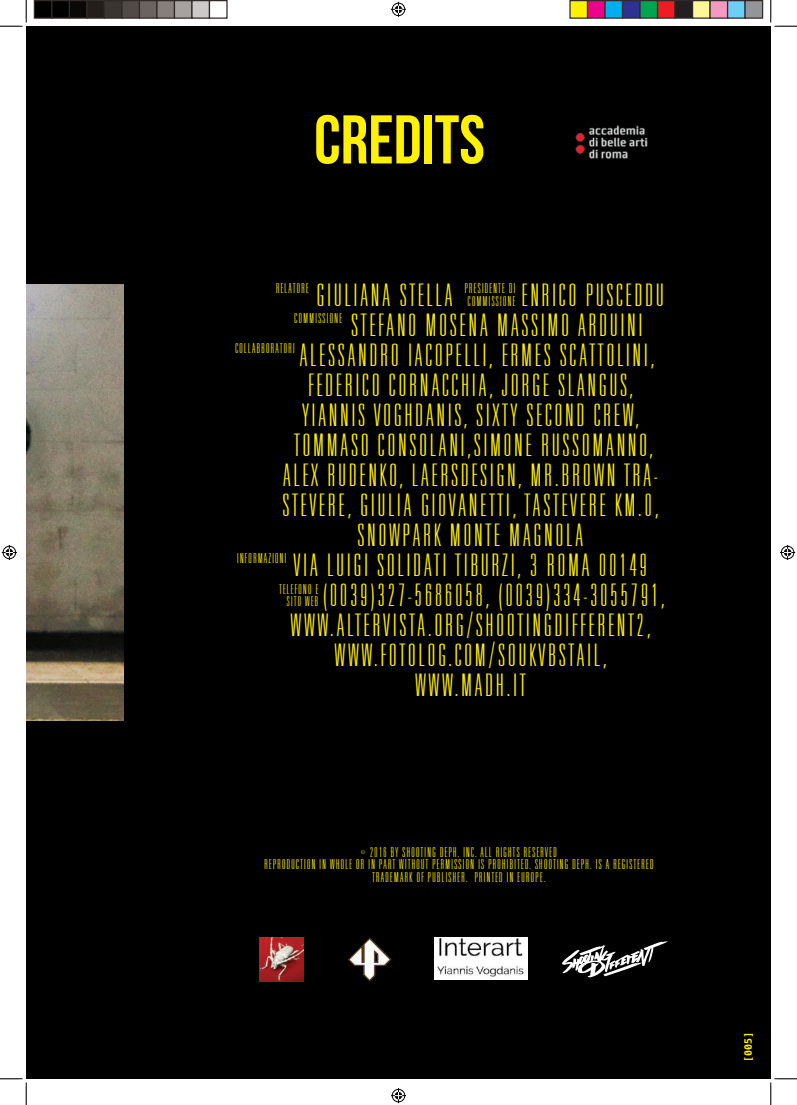
<style>
.page{position:relative;width:797px;height:1105px;background:#fff}
.page>*{position:absolute;margin:0;border:0;box-sizing:border-box;transform-origin:0 0}
.t1{font:68.75px "Bebas Neue";color:#fff101}
.t2{font:31.25px "Universal Accreditation";letter-spacing:.1em;color:#fff101}
.t3{font:13.75px/12.5px "Universal Accreditation";letter-spacing:.1em;color:#fff101;text-align:center}
.t4{font:700 10px "Menlo";color:#fff101}
</style>
<div class="page">
<div style="left:26px;top:26px;width:744px;height:1053px;background:#000"></div>
<img style="left:575px;top:125px;width:73px;height:34px">
<img style="left:26px;top:284px;width:97px;height:436px">
<svg style="left:562px;top:941px;width:105px;height:36px"></svg>
<img style="left:260px;top:937px;width:43px;height:44px">
<img style="left:434px;top:937px;width:94px;height:43px">
<img style="left:348px;top:937px;width:43px;height:44px">
<svg style="left:0;top:0;width:27px;height:27px"></svg>
<svg style="left:0;top:1078px;width:27px;height:27px"></svg>
<svg style="left:770px;top:0;width:27px;height:27px"></svg>
<svg style="left:770px;top:1078px;width:27px;height:27px"></svg>
<svg style="left:391px;top:2px;width:15px;height:15px"></svg>
<svg style="left:391px;top:1088px;width:15px;height:15px"></svg>
<svg style="left:2px;top:545px;width:15px;height:15px"></svg>
<svg style="left:780px;top:545px;width:15px;height:15px"></svg>
<div style="left:34px;top:1px;width:18px;height:17px;background:#000"></div>
<div style="left:34px;top:0;width:18px;height:19px;border:1px solid #302a28"></div>
<div style="left:52px;top:1px;width:17px;height:17px;background:#000"></div>
<div style="left:51px;top:0;width:19px;height:19px;border:1px solid #302a28"></div>
<div style="left:69px;top:1px;width:18px;height:17px;background:#0c0806"></div>
<div style="left:69px;top:0;width:19px;height:19px;border:1px solid #302a28"></div>
<div style="left:87px;top:1px;width:17px;height:17px;background:#241e1b"></div>
<div style="left:86px;top:0;width:19px;height:19px;border:1px solid #302a28"></div>
<div style="left:104px;top:1px;width:18px;height:17px;background:#3b3532"></div>
<div style="left:104px;top:0;width:18px;height:19px;border:1px solid #302a28"></div>
<div style="left:122px;top:1px;width:17px;height:17px;background:#524a47"></div>
<div style="left:121px;top:0;width:19px;height:19px;border:1px solid #302a28"></div>
<div style="left:139px;top:1px;width:18px;height:17px;background:#6b6360"></div>
<div style="left:139px;top:0;width:19px;height:19px;border:1px solid #302a28"></div>
<div style="left:157px;top:1px;width:17px;height:17px;background:#867f7c"></div>
<div style="left:156px;top:0;width:19px;height:19px;border:1px solid #302a28"></div>
<div style="left:174px;top:1px;width:18px;height:17px;background:#a7a2a0"></div>
<div style="left:174px;top:0;width:18px;height:19px;border:1px solid #302a28"></div>
<div style="left:192px;top:1px;width:17px;height:17px;background:#cdc9c8"></div>
<div style="left:191px;top:0;width:19px;height:19px;border:1px solid #302a28"></div>
<div style="left:209px;top:0;width:19px;height:19px;border:1px solid #302a28"></div>
<div style="left:570px;top:1px;width:17px;height:17px;background:#fff101"></div>
<div style="left:569px;top:0;width:19px;height:19px;border:1px solid #302a28"></div>
<div style="left:587px;top:1px;width:18px;height:17px;background:#ed028c"></div>
<div style="left:587px;top:0;width:18px;height:19px;border:1px solid #302a28"></div>
<div style="left:605px;top:1px;width:17px;height:17px;background:#00aeef"></div>
<div style="left:604px;top:0;width:19px;height:19px;border:1px solid #302a28"></div>
<div style="left:622px;top:1px;width:18px;height:17px;background:#2e3092"></div>
<div style="left:622px;top:0;width:18px;height:19px;border:1px solid #302a28"></div>
<div style="left:640px;top:1px;width:17px;height:17px;background:#00a54f"></div>
<div style="left:639px;top:0;width:19px;height:19px;border:1px solid #302a28"></div>
<div style="left:657px;top:1px;width:18px;height:17px;background:#ee1d23"></div>
<div style="left:657px;top:0;width:18px;height:19px;border:1px solid #302a28"></div>
<div style="left:675px;top:1px;width:17px;height:17px;background:#231f20"></div>
<div style="left:674px;top:0;width:19px;height:19px;border:1px solid #302a28"></div>
<div style="left:692px;top:1px;width:18px;height:17px;background:#fff79a"></div>
<div style="left:692px;top:0;width:18px;height:19px;border:1px solid #302a28"></div>
<div style="left:710px;top:1px;width:17px;height:17px;background:#f499c2"></div>
<div style="left:709px;top:0;width:19px;height:19px;border:1px solid #302a28"></div>
<div style="left:727px;top:1px;width:18px;height:17px;background:#6bcff6"></div>
<div style="left:727px;top:0;width:18px;height:19px;border:1px solid #302a28"></div>
<div style="left:745px;top:1px;width:17px;height:17px;background:#939598"></div>
<div style="left:744px;top:0;width:19px;height:19px;border:1px solid #302a28"></div>
<h1 class="t1" style="left:314px;top:102px;width:172px">CREDITS</h1>
<p class="t2" style="left:317px;top:281px;width:137px">GIULIANA STELLA</p>
<p class="t2" style="left:522px;top:281px;width:143px">ENRICO PUSCEDDU</p>
<p class="t2" style="left:351px;top:311px;width:292px">STEFANO MOSENA MASSIMO ARDUINI</p>
<p class="t2" style="left:300px;top:341px;width:356px">ALESSANDRO IACOPELLI, ERMES SCATTOLINI,</p>
<p class="t2" style="left:308px;top:371px;width:326px">FEDERICO CORNACCHIA, JORGE SLANGUS,</p>
<p class="t2" style="left:302px;top:401px;width:338px">YIANNIS VOGHDANIS, SIXTY SECOND CREW,</p>
<p class="t2" style="left:294px;top:431px;width:360px">TOMMASO CONSOLANI,SIMONE RUSSOMANNO,</p>
<p class="t2" style="left:283px;top:461px;width:376px">ALEX RUDENKO, LAERSDESIGN, MR.BROWN TRA-</p>
<p class="t2" style="left:283px;top:491px;width:377px">STEVERE, GIULIA GIOVANETTI, TASTEVERE KM.0,</p>
<p class="t2" style="left:358px;top:521px;width:226px">SNOWPARK MONTE MAGNOLA</p>
<p class="t2" style="left:294px;top:551px;width:354px">VIA LUIGI SOLIDATI TIBURZI, 3 ROMA 00149</p>
<p class="t2" style="left:323px;top:581px;width:343px">(0039)327-5686058, (0039)334-3055791,</p>
<p class="t2" style="left:291px;top:611px;width:361px">WWW.ALTERVISTA.ORG/SHOOTINGDIFFERENT2,</p>
<p class="t2" style="left:335px;top:641px;width:273px">WWW.FOTOLOG.COM/SOUKVBSTAIL,</p>
<p class="t2" style="left:415px;top:671px;width:112px">WWW.MADH.IT</p>
<p class="t3" style="left:276px;top:283px;width:34px">RELATORE</p>
<p class="t3" style="left:465px;top:283px;width:52px;text-align:left">PRESIDENTE DI<br>COMMISSIONE</p>
<p class="t3" style="left:295px;top:312px;width:49px">COMMISSIONE</p>
<p class="t3" style="left:235px;top:342px;width:61px">COLLABBORATORI</p>
<p class="t3" style="left:237px;top:553px;width:51px">INFORMAZIONI</p>
<p class="t3" style="left:279px;top:583px;width:40px">TELEFONO E<br>SITO WEB</p>
<p class="t3" style="left:264px;top:846px;width:390px">© 2016 BY SHOOTING DEPH. INC. ALL RIGHTS RESERVED<br>REPRODUCTION IN WHOLE OR IN PART WITHOUT PERMISSION IS PROHIBITED. SHOOTING DEPH. IS A REGISTERED<br>TRADEMARK OF PUBLISHER. PRINTED IN EUROPE.</p>
<p class="t4" style="left:741px;top:1062px;width:32px;rotate:-90deg">[005]</p>
</div>
